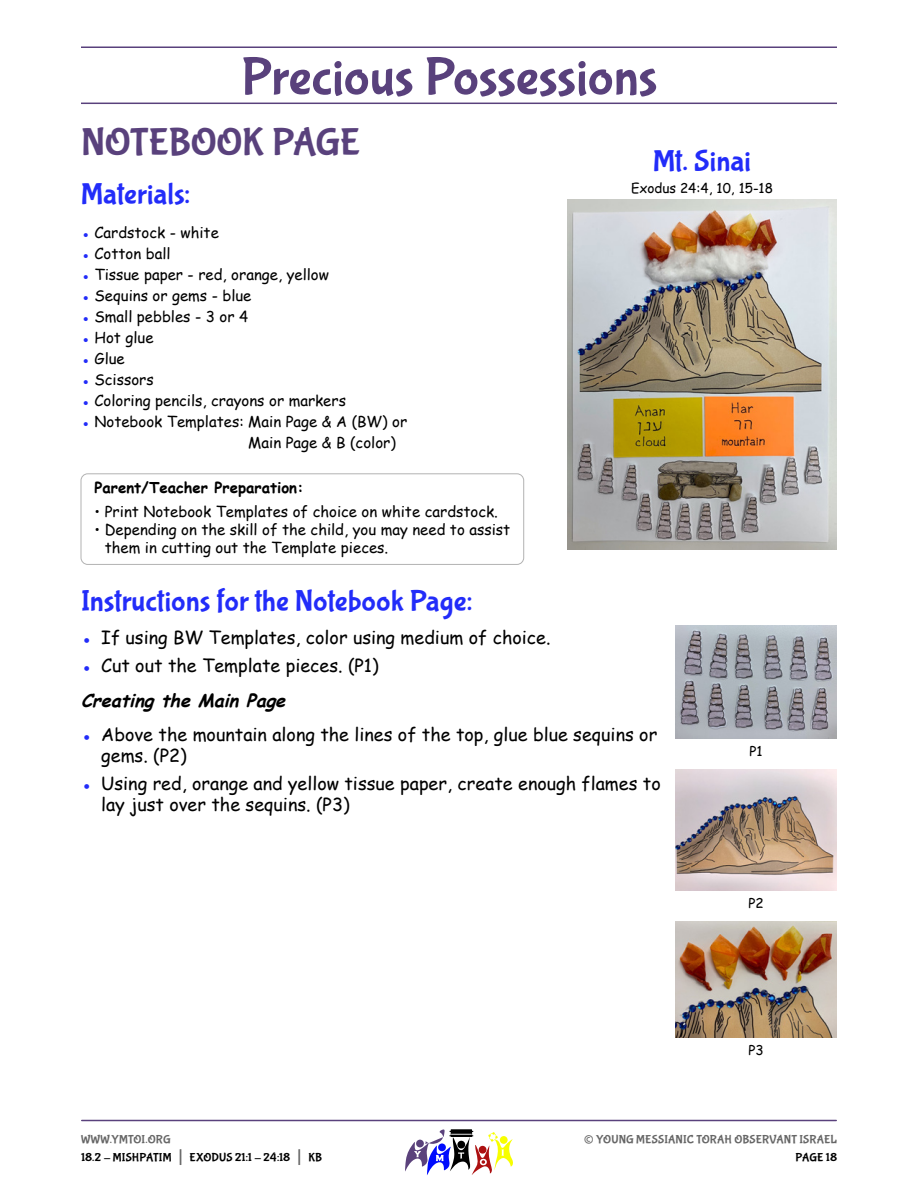
<style>
.page{position:relative;width:918px;height:1188px;background:#fff}
.page>*{position:absolute;margin:0;border:0;box-sizing:border-box;transform-origin:0 0}
.t1{font:54px "Bubblegum Sans";letter-spacing:-.005em;color:#59417c}
.t2{font:39px "Bubblegum Sans";letter-spacing:-.005em;color:#59417c}
.t3{font:30px "Bubblegum Sans";letter-spacing:.005em;color:#222cf9}
.t4{font:27px "Bubblegum Sans";color:#666}
.t5{font:18px/21px "Comic Sans MS";color:#000}
.t6{font:15px/21px "Comic Sans MS";color:#000}
.t7{font:700 15px "Comic Sans MS";color:#000}
.t8{font:13.5px "Comic Sans MS";color:#000}
.t9{font:12px/18px "Bubblegum Sans";letter-spacing:.01em;color:#000}
.t10{font:12px "Bubblegum Sans";letter-spacing:.01em;color:#666}
.s1{color:#222cf9}
.s2{font-weight:700;font-style:italic}
.s3{color:#666}
.s4{font-size:21px;color:#666}
</style>
<div class="page">
<hr style="left:82px;top:1120px;width:754px;height:1px;background:#59417c">
<svg style="left:405px;top:1129px;width:108px;height:46px"></svg>
<hr style="left:81px;top:103px;width:756px;height:1px;background:#59417c">
<hr style="left:81px;top:46px;width:756px;height:2px;background:#59417c">
<div style="left:81px;top:473px;width:443px;height:92px;border:1px solid #b2b2b2;border-radius:7px"></div>
<img style="left:567px;top:200px;width:270px;height:349px">
<img style="left:675px;top:769px;width:162px;height:122px">
<img style="left:675px;top:922px;width:162px;height:116px">
<img style="left:675px;top:625px;width:162px;height:113px">
<h1 class="t1" style="left:241px;top:53px;width:418px">Precious Possessions</h1>
<h2 class="t2" style="left:81px;top:125px;width:281px">NOTEBOOK PAGE</h2>
<h3 class="t3" style="left:81px;top:181px;width:111px">Materials:</h3>
<p class="t6" style="left:81px;top:223px;width:139px"><span class="s1">●</span> Cardstock - white</p>
<p class="t6" style="left:81px;top:244px;width:91px"><span class="s1">●</span> Cotton ball</p>
<p class="t6" style="left:81px;top:265px;width:250px"><span class="s1">●</span> Tissue paper - red, orange, yellow</p>
<p class="t6" style="left:81px;top:286px;width:172px"><span class="s1">●</span> Sequins or gems - blue</p>
<p class="t6" style="left:81px;top:307px;width:169px"><span class="s1">●</span> Small pebbles - 3 or 4</p>
<p class="t6" style="left:81px;top:328px;width:74px"><span class="s1">●</span> Hot glue</p>
<p class="t6" style="left:81px;top:349px;width:45px"><span class="s1">●</span> Glue</p>
<p class="t6" style="left:81px;top:370px;width:74px"><span class="s1">●</span> Scissors</p>
<p class="t6" style="left:81px;top:391px;width:267px"><span class="s1">●</span> Coloring pencils, crayons or markers</p>
<p class="t6" style="left:248px;top:412px;width:160px;text-indent:-167px"><span class="s1">●</span> Notebook Templates: Main Page &amp; A (BW) or<br>Main Page &amp; B (color)</p>
<p class="t7" style="left:94px;top:481px;width:211px">Parent/Teacher Preparation:</p>
<p class="t6" style="left:94px;top:503px;width:405px">• Print Notebook Templates of choice on white cardstock.</p>
<p class="t6" style="left:105px;top:522px;width:407px;line-height:18px;text-indent:-10px">• Depending on the skill of the child, you may need to assist them in cutting out the Template pieces.</p>
<h3 class="t3" style="left:81px;top:587px;width:393px">Instructions for the Notebook Page:</h3>
<p class="t5" style="left:81px;top:629px;width:471px"><span class="s1">●</span> If using BW Templates, color using medium of choice.</p>
<p class="t5" style="left:81px;top:650px;width:299px;line-height:35.1px"><span class="s1">●</span> Cut out the Template pieces. (P1)<br><span class="s2">Creating the Main Page</span></p>
<p class="t5" style="left:101px;top:726px;width:558px;text-indent:-20px"><span class="s1">●</span> Above the mountain along the lines of the top, glue blue sequins or gems. (P2)</p>
<p class="t5" style="left:101px;top:775px;width:561px;text-indent:-20px"><span class="s1">●</span> Using red, orange and yellow tissue paper, create enough flames to lay just over the sequins. (P3)</p>
<h3 class="t3" style="left:653px;top:148px;width:99px">Mt. Sinai</h3>
<p class="t8" style="left:631px;top:182px;width:143px">Exodus 24:4, 10, 15-18</p>
<p class="t8" style="left:749px;top:745px;width:15px">P1</p>
<p class="t8" style="left:748px;top:897px;width:17px">P2</p>
<p class="t9" style="left:81px;top:1131px;width:243px"><span class="s3">WWW.YMTOI.ORG<br></span>18.2 - MISHPATIM <span class="s4">|</span> EXODUS 21:1 - 24:18 <span class="s4">|</span> KB</p>
<p class="t8" style="left:748px;top:1045px;width:17px">P3</p>
<h3 class="t4" style="left:584px;top:1128px;width:12px">©</h3>
<p class="t10" style="left:596px;top:1134px;width:242px">YOUNG MESSIANIC TORAH OBSERVANT ISRAEL</p>
<p class="t9" style="left:796px;top:1149px;width:43px">PAGE 18</p>
</div>
